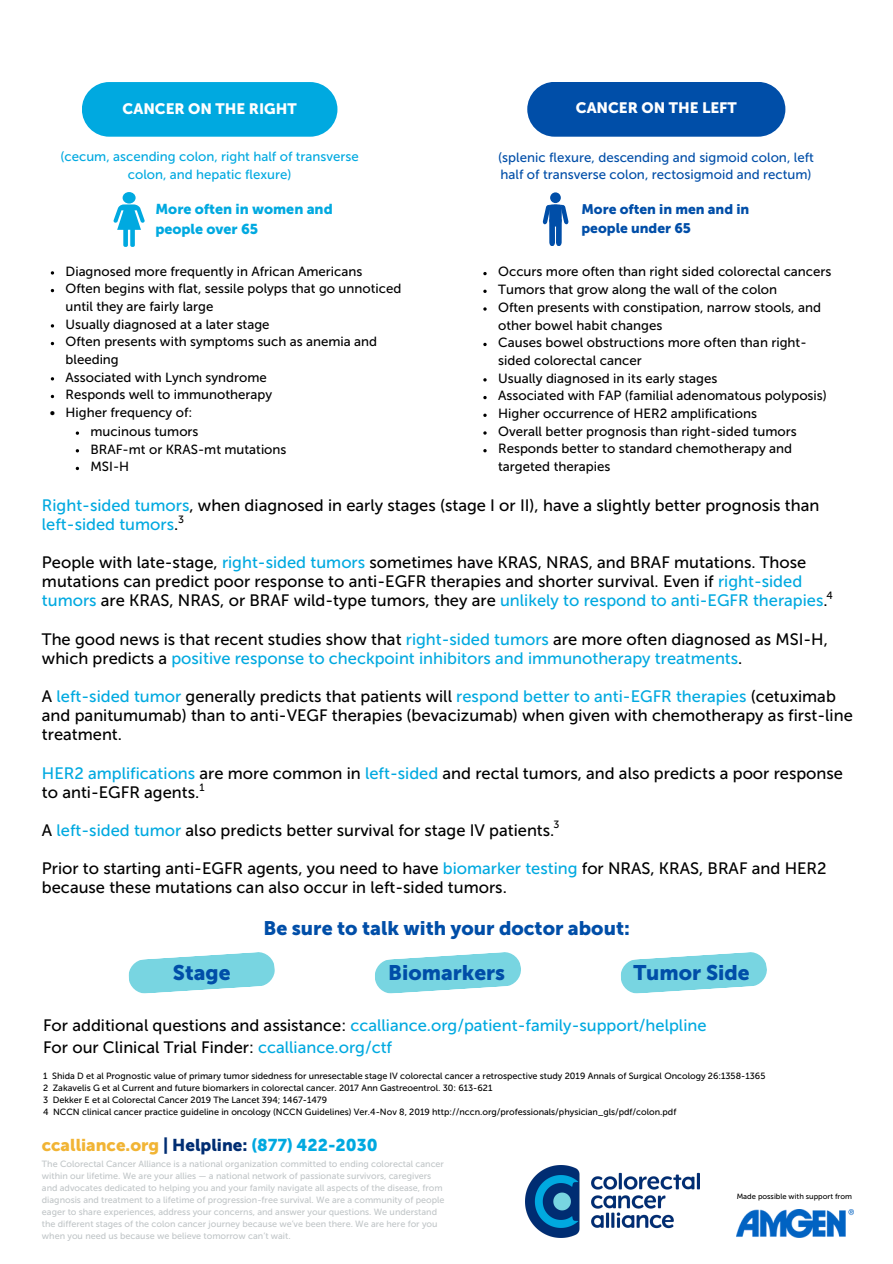
<style>
.page{position:relative;width:893px;height:1264px;background:#fff}
.page>*{position:absolute;margin:0;border:0;box-sizing:border-box;transform-origin:0 0}
.t1{font:21px "Museo Sans 900";color:#004ea8}
.t2{font:19.5px "Museo Sans 900";color:#004ea8}
.t3{font:16.95px "Museo Sans 900";color:#f1b434}
.t4{font:16.5px/19.2px "Museo Sans 500";color:#000}
.t5{font:16.5px "Museo Sans 500";color:#00a9e0}
.t6{font:15px "Museo Sans 900";color:#fff}
.t7{font:14.25px/19.2px "Museo Sans 900";color:#00a9e0}
.t8{font:13.8px/18.8px "Museo Sans 900";color:#004ea8}
.t9{font:13.35px/17.7px "Museo Sans 500";color:#000}
.t10{font:13.35px/17.7px "Museo Sans 500";color:#004ea8}
.t11{font:13.2px/17.7px "Museo Sans 500";color:#000}
.t12{font:13.2px/17.7px "Museo Sans 500";color:#00a9e0;text-align:center}
.t13{font:10.5px "Museo Sans 500";color:#000}
.t14{font:9px/12px "Museo Sans 500";color:#c1c6c8}
.t15{font:9px "Museo Sans 500";color:#000}
.t16{font:7.5px "Museo Sans 500";color:#000}
.s1{color:#00a9e0}
.s2{color:#000}
.s3{color:#002d72}
</style>
<div class="page">
<img style="left:525px;top:1165px;width:174px;height:72px">
<img style="left:736px;top:1209px;width:117px;height:28px">
<div style="left:82px;top:82px;width:255px;height:55px;background:#00a9e0;border-radius:27px"></div>
<div style="left:527px;top:82px;width:258px;height:55px;background:#004ea8;border-radius:27px"></div>
<svg style="left:113px;top:204px;width:32px;height:43px"></svg>
<div style="left:123px;top:192px;width:13px;height:11px;background:#00a9e0;border-radius:50%"></div>
<div style="left:550px;top:192px;width:10px;height:11px;background:#004ea8;border-radius:50%"></div>
<svg style="left:542px;top:203px;width:26px;height:43px"></svg>
<svg style="left:76px;top:431px;width:3px;height:4px"></svg>
<svg style="left:483px;top:307px;width:3px;height:4px"></svg>
<svg style="left:128px;top:952px;width:147px;height:42px"></svg>
<svg style="left:375px;top:952px;width:146px;height:42px"></svg>
<svg style="left:621px;top:952px;width:146px;height:42px"></svg>
<p class="t6" style="left:123px;top:99px;width:175px">CANCER ON THE RIGHT</p>
<p class="t6" style="left:576px;top:99px;width:162px">CANCER ON THE LEFT</p>
<p class="t12" style="left:61px;top:148px;width:300px">(cecum, ascending colon, right half of transverse colon, and hepatic flexure)</p>
<p class="t10" style="left:498px;top:148px;width:317px">(splenic flexure, descending and sigmoid colon, left half of transverse colon, rectosigmoid and rectum)</p>
<p class="t7" style="left:155px;top:200px;width:179px">More often in women and people over 65</p>
<p class="t8" style="left:581px;top:200px;width:169px">More often in men and in people under 65</p>
<p class="t11" style="left:66px;top:262px;width:298px">Diagnosed more frequently in African Americans</p>
<p class="t11" style="left:66px;top:280px;width:337px">Often begins with flat, sessile polyps that go unnoticed until they are fairly large</p>
<p class="t11" style="left:66px;top:315px;width:205px">Usually diagnosed at a later stage</p>
<p class="t11" style="left:66px;top:333px;width:313px">Often presents with symptoms such as anemia and bleeding</p>
<p class="t11" style="left:66px;top:368px;width:203px">Associated with Lynch syndrome</p>
<p class="t11" style="left:66px;top:386px;width:208px">Responds well to immunotherapy</p>
<p class="t11" style="left:50px;top:403px;width:144px">• Higher frequency of:</p>
<p class="t11" style="left:90px;top:422px;width:109px">mucinous tumors</p>
<p class="t11" style="left:90px;top:440px;width:197px">BRAF-mt or KRAS-mt mutations</p>
<p class="t11" style="left:90px;top:458px;width:40px">MSI-H</p>
<p class="t9" style="left:498px;top:263px;width:335px">Occurs more often than right sided colorectal cancers</p>
<p class="t9" style="left:498px;top:281px;width:280px">Tumors that grow along the wall of the colon</p>
<p class="t9" style="left:498px;top:298px;width:324px">Often presents with constipation, narrow stools, and other bowel habit changes</p>
<p class="t9" style="left:498px;top:334px;width:310px">Causes bowel obstructions more often than right&shy;sided colorectal cancer</p>
<p class="t9" style="left:498px;top:369px;width:221px">Usually diagnosed in its early stages</p>
<p class="t9" style="left:498px;top:387px;width:330px">Associated with FAP (familial adenomatous polyposis)</p>
<p class="t9" style="left:498px;top:404px;width:260px">Higher occurrence of HER2 amplifications</p>
<p class="t9" style="left:498px;top:422px;width:300px">Overall better prognosis than right-sided tumors</p>
<p class="t9" style="left:498px;top:440px;width:295px">Responds better to standard chemotherapy and targeted therapies</p>
<p class="t4" style="left:42px;top:495px;width:778px"><span class="s1">Right-sided tumors</span>, when diagnosed in early stages (stage I or II), have a slightly better prognosis than <span class="s1">left-sided tumors</span>.</p>
<p class="t4" style="left:42px;top:553px;width:787px">People with late-stage, <span class="s1">right-sided tumors</span> sometimes have KRAS, NRAS, and BRAF mutations. Those mutations can predict poor response to anti-EGFR therapies and shorter survival. Even if <span class="s1">right-sided tumors</span> are KRAS, NRAS, or BRAF wild-type tumors, they are <span class="s1">unlikely to respond to anti-EGFR therapies</span>.</p>
<p class="t4" style="left:42px;top:629px;width:787px">The good news is that recent studies show that <span class="s1">right-sided tumors</span> are more often diagnosed as MSI-H, which predicts a <span class="s1">positive response to checkpoint inhibitors and immunotherapy treatments</span>.</p>
<p class="t4" style="left:42px;top:686px;width:812px">A <span class="s1">left-sided tumor</span> generally predicts that patients will <span class="s1">respond better to anti-EGFR therapies</span> (cetuximab and panitumumab) than to anti-VEGF therapies (bevacizumab) when given with chemotherapy as first-line treatment.</p>
<p class="t4" style="left:42px;top:763px;width:802px"><span class="s1">HER2 amplifications</span> are more common in <span class="s1">left-sided</span> and rectal tumors, and also predicts a poor response to anti-EGFR agents.</p>
<p class="t4" style="left:42px;top:820px;width:514px">A <span class="s1">left-sided tumor</span> also predicts better survival for stage IV patients.</p>
<p class="t4" style="left:42px;top:859px;width:786px">Prior to starting anti-EGFR agents, you need to have <span class="s1">biomarker testing</span> for NRAS, KRAS, BRAF and HER2 because these mutations can also occur in left-sided tumors.</p>
<p class="t13" style="left:178px;top:513px;width:7px">3</p>
<p class="t13" style="left:826px;top:589px;width:8px">4</p>
<p class="t13" style="left:199px;top:781px;width:7px">1</p>
<p class="t13" style="left:553px;top:818px;width:7px">3</p>
<p class="t2" style="left:263px;top:916px;width:368px">Be sure to talk with your doctor about:</p>
<p class="t1" style="left:173px;top:959px;width:59px">Stage</p>
<p class="t1" style="left:388px;top:959px;width:118px">Biomarkers</p>
<p class="t1" style="left:633px;top:959px;width:118px">Tumor Side</p>
<p class="t5" style="left:43px;top:1014px;width:665px"><span class="s2">For additional questions and assistance:</span> ccalliance.org/patient-family-support/helpline</p>
<p class="t4" style="left:43px;top:1037px;width:350px">For our Clinical Trial Finder: <span class="s1">ccalliance.org/ctf</span></p>
<p class="t15" style="left:43px;top:1070px;width:723px">1 Shida D et al Prognostic value of primary tumor sidedness for unresectable stage IV colorectal cancer a retrospective study 2019 Annals of Surgical Oncology 26:1358-1365</p>
<p class="t15" style="left:43px;top:1082px;width:451px">2 Zakavelis G et al Current and future biomarkers in colorectal cancer. 2017 Ann Gastreoentrol. 30: 613-621</p>
<p class="t15" style="left:43px;top:1094px;width:285px">3 Dekker E et al Colorectal Cancer 2019 The Lancet 394; 1467-1479</p>
<p class="t15" style="left:43px;top:1106px;width:634px">4 NCCN clinical cancer practice guideline in oncology (NCCN Guidelines) Ver.4-Nov 8, 2019 http://nccn.org/professionals/physician_gls/pdf/colon.pdf</p>
<p class="t3" style="left:42px;top:1134px;width:337px">ccalliance.org <span class="s3">| Helpline:</span> <span class="s1">(877) 422-2030</span></p>
<p class="t14" style="left:42px;top:1158px;width:404px">The Colorectal Cancer Alliance is a national organization committed to ending colorectal cancer within our lifetime. We are your allies — a national network of passionate survivors, caregivers and advocates dedicated to helping you and your family navigate all aspects of the disease, from diagnosis and treatment to a lifetime of progression-free survival. We are a community of people eager to share experiences, address your concerns, and answer your questions. We understand the different stages of the colon cancer journey because we’ve been there. We are here for you when you need us because we believe tomorrow can’t wait.</p>
<p class="t16" style="left:736px;top:1192px;width:117px">Made possible with support from</p>
</div>
